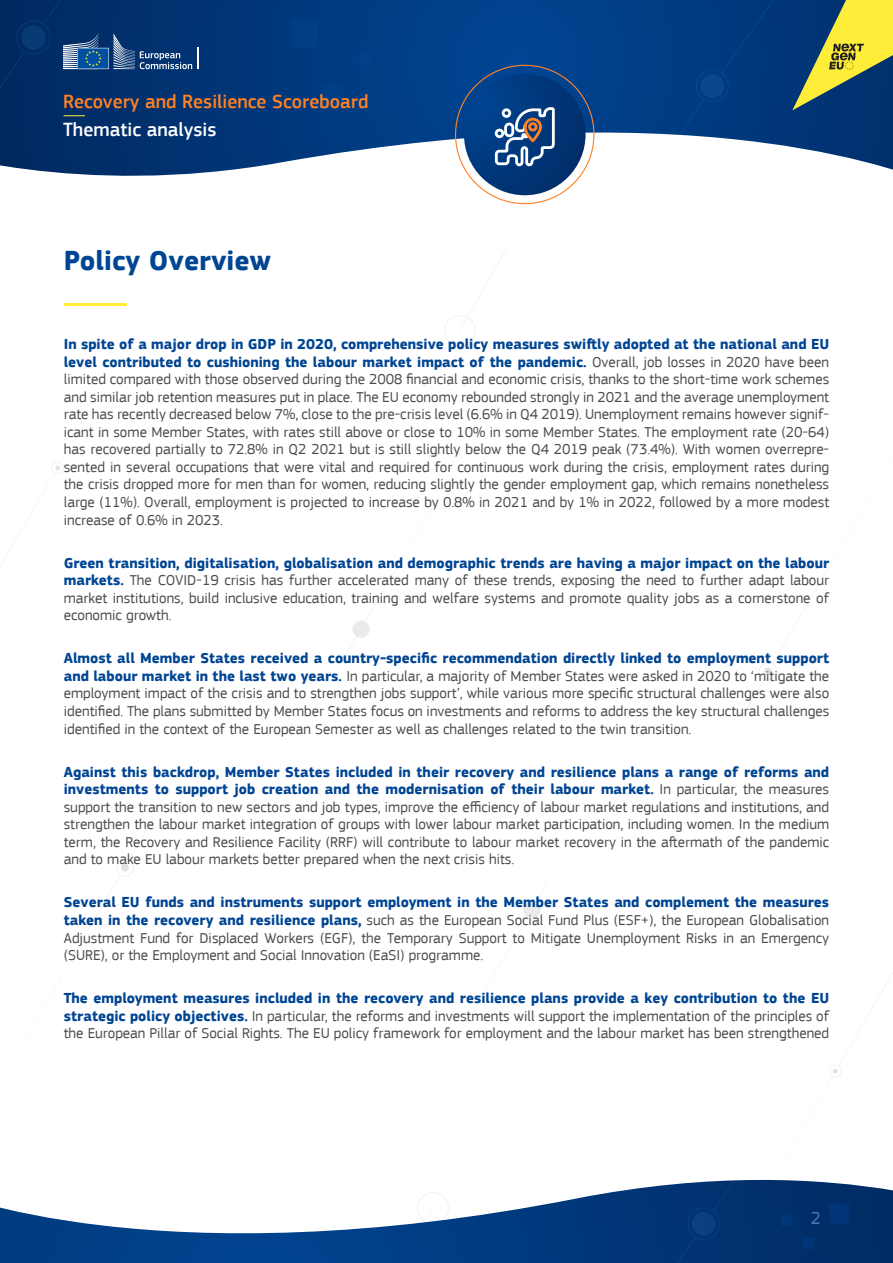
<style>
.page{position:relative;width:893px;height:1263px;background:#fff}
.page>*{position:absolute;margin:0;border:0;box-sizing:border-box;transform-origin:0 0}
.Title__simple{font:700 28.5px "EC Square Sans Pro";color:#004593}
.t1{font:500 19.8px "EC Square Sans Pro";color:#ff8225}
.t2{font:500 19.8px "EC Square Sans Pro";color:#fff}
.t3{font:18px "EC Square Sans Pro";color:#4d7db4}
.body_text{font:15px/17.5px "EC Square Sans Pro";color:#4b4c4d;text-align:justify}
.s1{font-weight:700;color:#004593}
</style>
<div class="page">
<hr style="left:64px;top:303px;width:63px;height:3px;background:#feee39">
<svg style="left:0;top:0;width:893px;height:199px"></svg>
<svg style="left:654px;top:99px;width:51px;height:73px"></svg>
<div style="left:701px;top:74px;width:23px;height:24px;background:#09488b;border-radius:50%"></div>
<div style="left:696px;top:70px;width:33px;height:32px;border:1px solid #175d9e;border-radius:50%"></div>
<svg style="left:721px;top:0;width:172px;height:110px;background:#436565"></svg>
<svg style="left:43px;top:0;width:31px;height:25px"></svg>
<div style="left:0;top:51px;width:26px;height:76px;background:#012960"></div>
<div style="left:21px;top:25px;width:25px;height:25px;background:#083a76;border-radius:50%"></div>
<div style="left:17px;top:21px;width:33px;height:34px;border:1px solid #175d9e;border-radius:50%"></div>
<div style="left:464px;top:74px;width:121px;height:121px;background:linear-gradient(to right,#00418b,#012f6b);border-radius:50%"></div>
<div style="left:289px;top:19px;width:29px;height:29px;background:#003d85;border-radius:5px"></div>
<div style="left:320px;top:84px;width:24px;height:23px;background:#003e87;border-radius:4px"></div>
<div style="left:358px;top:52px;width:13px;height:13px;background:#003f89;border-radius:2px"></div>
<hr style="left:197px;top:48px;width:2px;height:21px;background:#fff">
<svg style="left:63px;top:34px;width:129px;height:35px;background:#2e588b"></svg>
<svg style="left:64px;top:115px;width:21px;height:1px"></svg>
<svg style="left:493px;top:106px;width:63px;height:62px"></svg>
<svg style="left:0;top:1179px;width:893px;height:84px"></svg>
<svg style="left:712px;top:1179px;width:31px;height:33px"></svg>
<svg style="left:646px;top:1236px;width:50px;height:27px"></svg>
<div style="left:692px;top:1212px;width:23px;height:23px;background:#08407f;border-radius:50%"></div>
<div style="left:687px;top:1207px;width:33px;height:33px;border:1px solid #175d9e;border-radius:50%"></div>
<div style="left:829px;top:1203px;width:21px;height:21px;background:#003577;border-radius:3px"></div>
<div style="left:803px;top:1237px;width:11px;height:12px;background:#003679;border-radius:2px"></div>
<div style="left:781px;top:1215px;width:11px;height:11px;background:#003779;border-radius:2px"></div>
<h2 class="t1" style="left:63px;top:90px;width:307px">Recovery and Resilience Scoreboard</h2>
<h2 class="t2" style="left:63px;top:118px;width:155px">Thematic analysis</h2>
<p class="Title__simple" style="left:64px;top:244px;width:209px">Policy Overview</p>
<p class="body_text" style="left:64px;top:335px;width:767px"><span class="s1">In spite of a major drop in GDP in 2020, comprehensive policy measures swiftly adopted at the national and EU level contributed to cushioning the labour market impact of the pandemic.</span> Overall, job losses in 2020 have been limited compared with those observed during the 2008 financial and economic crisis, thanks to the short-time work schemes and similar job retention measures put in place. The EU economy rebounded strongly in 2021 and the average unemployment rate has recently decreased below 7%, close to the pre-crisis level (6.6% in Q4 2019). Unemployment remains however signif&shy;icant in some Member States, with rates still above or close to 10% in some Member States. The employment rate (20-64) has recovered partially to 72.8% in Q2 2021 but is still slightly below the Q4 2019 peak (73.4%). With women overrepre&shy;sented in several occupations that were vital and required for continuous work during the crisis, employment rates during the crisis dropped more for men than for women, reducing slightly the gender employment gap, which remains nonetheless large (11%). Overall, employment is projected to increase by 0.8% in 2021 and by 1% in 2022, followed by a more modest increase of 0.6% in 2023.</p>
<p class="body_text" style="left:64px;top:554px;width:767px"><span class="s1">Green transition, digitalisation, globalisation and demographic trends are having a major impact on the labour markets.</span> The COVID-19 crisis has further accelerated many of these trends, exposing the need to further adapt labour market institutions, build inclusive education, training and welfare systems and promote quality jobs as a cornerstone of economic growth.</p>
<p class="body_text" style="left:64px;top:650px;width:767px"><span class="s1">Almost all Member States received a country-specific recommendation directly linked to employment support and labour market in the last two years.</span> In particular, a majority of Member States were asked in 2020 to ‘mitigate the employment impact of the crisis and to strengthen jobs support’, while various more specific structural challenges were also identified. The plans submitted by Member States focus on investments and reforms to address the key structural challenges identified in the context of the European Semester as well as challenges related to the twin transition.</p>
<p class="body_text" style="left:64px;top:763px;width:767px"><span class="s1">Against this backdrop, Member States included in their recovery and resilience plans a range of reforms and investments to support job creation and the modernisation of their labour market.</span> In particular, the measures support the transition to new sectors and job types, improve the efficiency of labour market regulations and institutions, and strengthen the labour market integration of groups with lower labour market participation, including women. In the medium term, the Recovery and Resilience Facility (RRF) will contribute to labour market recovery in the aftermath of the pandemic and to make EU labour markets better prepared when the next crisis hits.</p>
<p class="body_text" style="left:64px;top:894px;width:767px"><span class="s1">Several EU funds and instruments support employment in the Member States and complement the measures taken in the recovery and resilience plans,</span> such as the European Social Fund Plus (ESF+), the European Globalisation Adjustment Fund for Displaced Workers (EGF), the Temporary Support to Mitigate Unemployment Risks in an Emergency (SURE), or the Employment and Social Innovation (EaSI) programme.</p>
<p class="body_text" style="left:64px;top:989px;width:767px"><span class="s1">The employment measures included in the recovery and resilience plans provide a key contribution to the EU strategic policy objectives.</span> In particular, the reforms and investments will support the implementation of the principles of the European Pillar of Social Rights. The EU policy framework for employment and the labour market has been strengthened</p>
<p class="t3" style="left:811px;top:1207px;width:12px">2</p>
</div>
